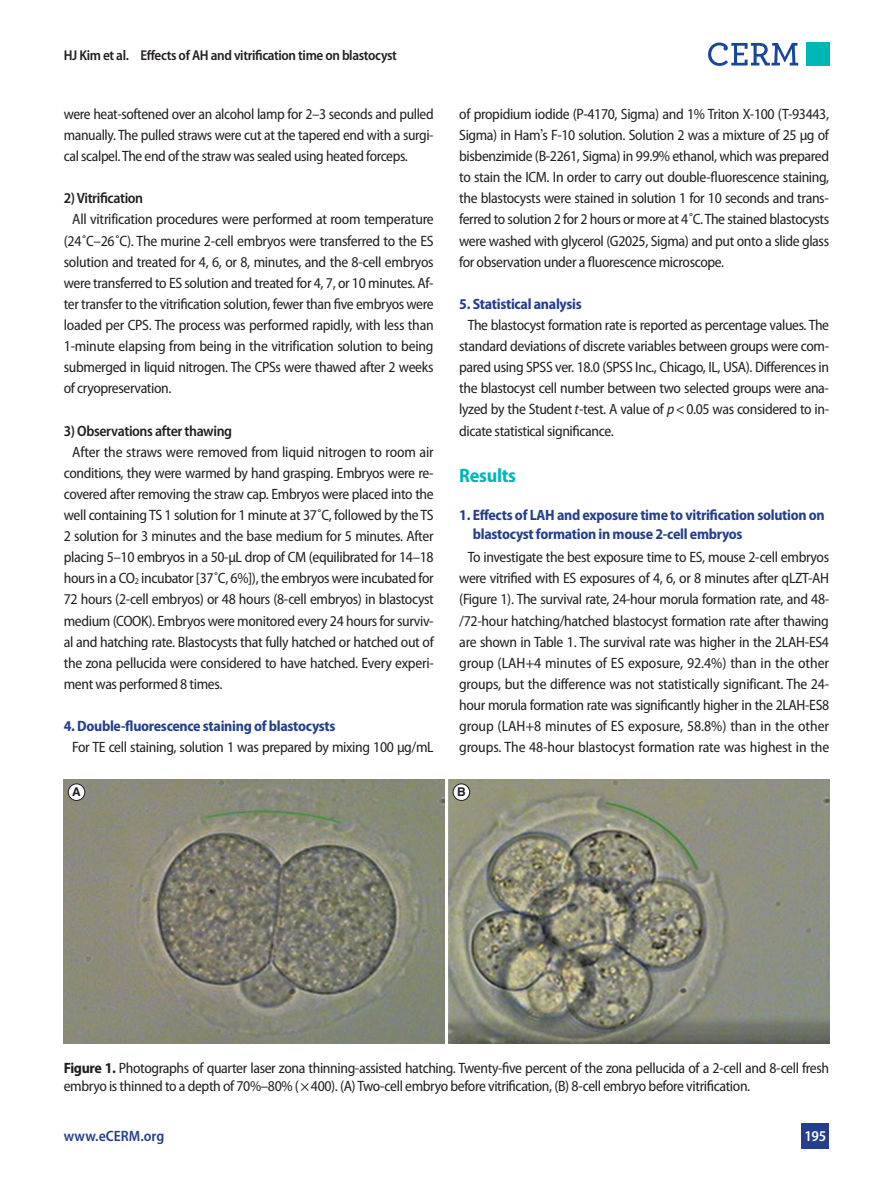
<style>
.page{position:relative;width:893px;height:1191px;background:#fff}
.page>*{position:absolute;margin:0;border:0;box-sizing:border-box;transform-origin:0 0}
.t1{font:700 semi-condensed 19.5px "Myriad Pro";letter-spacing:-.015em;color:#00b7b8}
.t2{font:semi-condensed 15px/21.1px "Myriad Pro";letter-spacing:-.025em;color:#231f20;text-align:justify}
.t3{font:700 semi-condensed 15px/18.8px "Myriad Pro";letter-spacing:-.02em;color:#253f8e}
.t4{font:600 semi-condensed 15px "Myriad Pro";letter-spacing:-.025em;color:#231f20}
.t5{font:600 semi-condensed 15px "Myriad Pro";color:#253f8e}
.t6{font:600 semi-condensed 15px "Myriad Pro";color:#fff}
.t7{font:600 semi-condensed 14.25px "Myriad Pro";letter-spacing:-.025em;color:#231f20}
.t8{font:700 12px "Helvetica LT Std";color:#231f20}
.s1{font-size:8.7px}
.s2{font-family:"Felix Titling";font-stretch:normal}
.s3{font-style:italic}
.s4{font-weight:700}
</style>
<div class="page">
<div style="left:806px;top:43px;width:23px;height:23px;background:#00b7b8"></div>
<svg style="left:708px;top:43px;width:90px;height:23px"></svg>
<div style="left:801px;top:1123px;width:28px;height:25px;background:#253f8e"></div>
<img style="left:64px;top:779px;width:380px;height:264px">
<img style="left:449px;top:779px;width:380px;height:264px">
<div style="left:68px;top:784px;width:17px;height:16px;background:#fff;border-radius:50%"></div>
<div style="left:68px;top:783px;width:17px;height:17px;border:1px solid #231f20;border-radius:50%"></div>
<div style="left:453px;top:784px;width:17px;height:16px;background:#fff;border-radius:50%"></div>
<div style="left:453px;top:783px;width:17px;height:17px;border:1px solid #231f20;border-radius:50%"></div>
<p class="t7" style="left:64px;top:47px;width:335px">HJ Kim et al. Effects of AH and vitrification time on blastocyst</p>
<p class="t2" style="left:64px;top:104px;width:371px">were heat-softened over an alcohol lamp for 2–3 seconds and pulled manually. The pulled straws were cut at the tapered end with a surgi&shy;cal scalpel. The end of the straw was sealed using heated forceps.</p>
<p class="t4" style="left:64px;top:190px;width:81px">2) Vitrification</p>
<p class="t2" style="left:64px;top:209px;width:371px;text-indent:9px">All vitrification procedures were performed at room temperature (24˚C–26˚C). The murine 2-cell embryos were transferred to the ES solution and treated for 4, 6, or 8, minutes, and the 8-cell embryos were transferred to ES solution and treated for 4, 7, or 10 minutes. Af&shy;ter transfer to the vitrification solution, fewer than five embryos were loaded per CPS. The process was performed rapidly, with less than 1-minute elapsing from being in the vitrification solution to being submerged in liquid nitrogen. The CPSs were thawed after 2 weeks of cryopreservation.</p>
<p class="t4" style="left:64px;top:422px;width:170px">3) Observations after thawing</p>
<p class="t2" style="left:64px;top:441px;width:372px;text-indent:9px">After the straws were removed from liquid nitrogen to room air conditions, they were warmed by hand grasping. Embryos were re&shy;covered after removing the straw cap. Embryos were placed into the well containing TS 1 solution for 1 minute at 37˚C, followed by the TS 2 solution for 3 minutes and the base medium for 5 minutes. After placing 5–10 embryos in a 50-μL drop of CM (equilibrated for 14–18 hours in a CO<span class="s1">2</span> incubator [37˚C, 6%]), the embryos were incubated for 72 hours (2-cell embryos) or 48 hours (8-cell embryos) in blastocyst medium (COOK). Embryos were monitored every 24 hours for surviv&shy;al and hatching rate. Blastocysts that fully hatched or hatched out of the zona pellucida were considered to have hatched. Every experi&shy;ment was performed 8 times.</p>
<p class="t3" style="left:64px;top:717px;width:273px">4. Double-fluorescence staining of blastocysts</p>
<p class="t2" style="left:72px;top:737px;width:363px">For TE cell staining, solution 1 was prepared by mixing 100 μg/mL</p>
<p class="t2" style="left:459px;top:104px;width:372px">of propidium iodide (P-4170, Sigma) and 1% Triton X-100 (T-93443, Sigma) in Ham<span class="s2">'</span>s F-10 solution. Solution 2 was a mixture of 25 μg of bisbenzimide (B-2261, Sigma) in 99.9% ethanol, which was prepared to stain the ICM. In order to carry out double-fluorescence staining, the blastocysts were stained in solution 1 for 10 seconds and trans&shy;ferred to solution 2 for 2 hours or more at 4˚C. The stained blastocysts were washed with glycerol (G2025, Sigma) and put onto a slide glass for observation under a fluorescence microscope.</p>
<p class="t3" style="left:459px;top:295px;width:124px">5. Statistical analysis</p>
<p class="t2" style="left:459px;top:315px;width:371px;text-indent:9px">The blastocyst formation rate is reported as percentage values. The standard deviations of discrete variables between groups were com&shy;pared using SPSS ver. 18.0 (SPSS Inc., Chicago, IL, USA). Differences in the blastocyst cell number between two selected groups were ana&shy;lyzed by the Student <span class="s3">t</span>-test. A value of <span class="s3">p</span>&lt; 0.05 was considered to in&shy;dicate statistical significance.</p>
<h1 class="t1" style="left:459px;top:464px;width:58px">Results</h1>
<p class="t3" style="left:473px;top:506px;width:353px;text-indent:-14px">1. Effects of LAH and exposure time to vitrification solution on blastocyst formation in mouse 2-cell embryos</p>
<p class="t2" style="left:459px;top:547px;width:372px;text-align:center">To investigate the best exposure time to ES, mouse 2-cell embryos were vitrified with ES exposures of 4, 6, or 8 minutes after qLZT-AH (Figure 1). The survival rate, 24-hour morula formation rate, and 48- /72-hour hatching/hatched blastocyst formation rate after thawing are shown in Table 1. The survival rate was higher in the 2LAH-ES4 group (LAH+4 minutes of ES exposure, 92.4%) than in the other groups, but the difference was not statistically significant. The 24- hour morula formation rate was significantly higher in the 2LAH-ES8 group (LAH+8 minutes of ES exposure, 58.8%) than in the other groups. The 48-hour blastocyst formation rate was highest in the</p>
<p class="t8" style="left:72px;top:784px;width:10px">A</p>
<p class="t8" style="left:457px;top:784px;width:10px">B</p>
<p class="t2" style="left:64px;top:1059px;width:767px;line-height:18px"><span class="s4">Figure 1.</span> Photographs of quarter laser zona thinning-assisted hatching. Twenty-five percent of the zona pellucida of a 2-cell and 8-cell fresh embryo is thinned to a depth of 70%–80% ( × 400). (A) Two-cell embryo before vitrification, (B) 8-cell embryo before vitrification.</p>
<p class="t5" style="left:64px;top:1127px;width:102px">www.eCERM.org</p>
<p class="t6" style="left:804px;top:1127px;width:23px">195</p>
</div>
